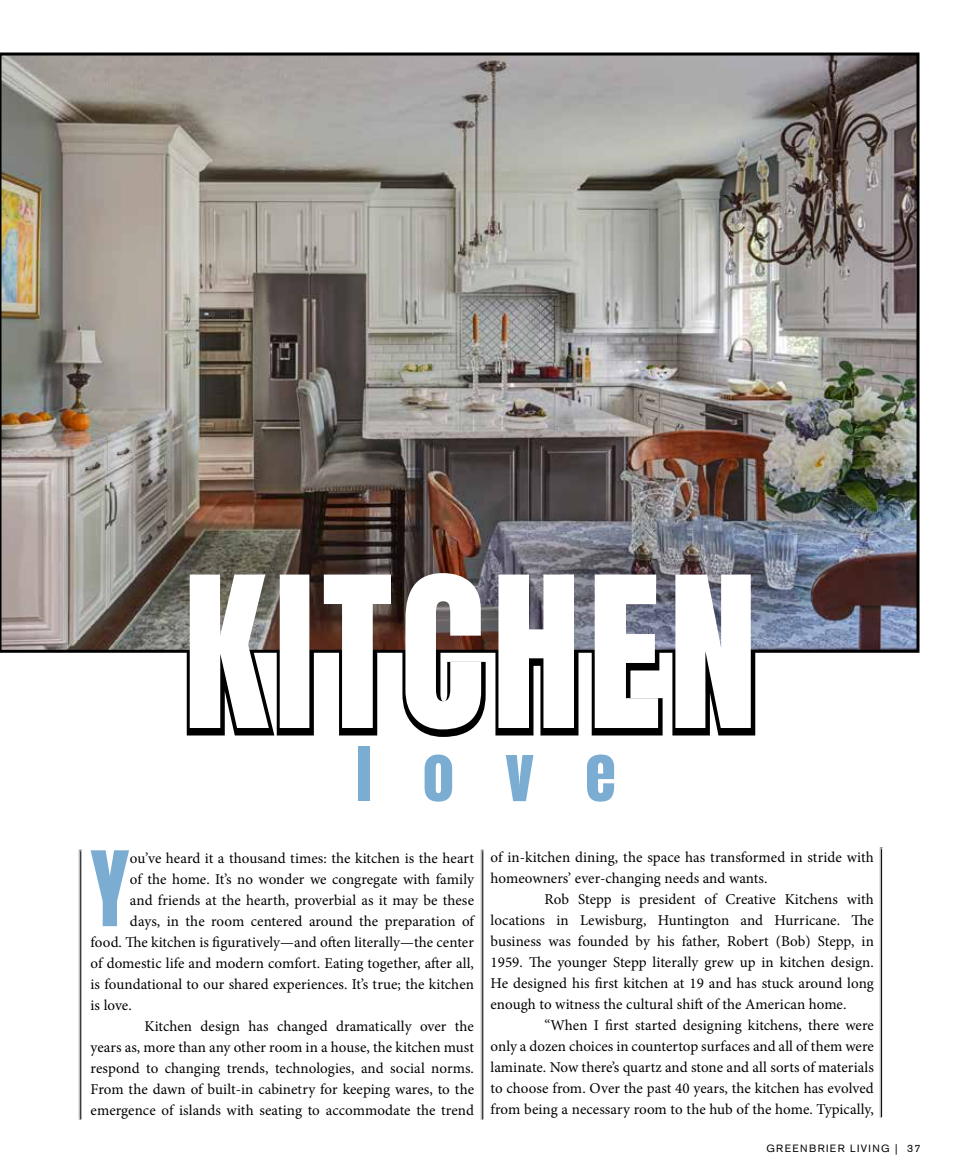
<style>
.page{position:relative;width:972px;height:1175px;background:#fff}
.page>*{position:absolute;margin:0;border:0;box-sizing:border-box;transform-origin:0 0}
.t1{font:88.2px "Anton";color:#7badd3}
.t2{font:63px "Anton";color:#7badd3}
.t3{font:15px/21px "Minion Pro";color:#000;text-align:justify}
.t4{font:10.5px "Akzidenz Grotesk BE";letter-spacing:.135em;color:#000}
</style>
<div class="page">
<svg style="left:183px;top:652px;width:576px;height:85px"></svg>
<img style="left:0;top:52px;width:920px;height:600px">
<svg style="left:190px;top:573px;width:561px;height:156px"></svg>
<div style="left:78px;top:849px;width:5px;height:271px;background:#000;opacity:.75"></div>
<hr style="left:81px;top:851px;width:1px;height:268px;background:#000">
<div style="left:480px;top:849px;width:5px;height:271px;background:#000;opacity:.75"></div>
<hr style="left:483px;top:851px;width:1px;height:268px;background:#000">
<div style="left:879px;top:847px;width:5px;height:271px;background:#000;opacity:.75"></div>
<hr style="left:881px;top:849px;width:1px;height:268px;background:#000">
<h2 class="t2" style="left:356px;top:742px;width:261px">love</h2>
<h1 class="t1" style="left:90px;top:844px;width:41px">Y</h1>
<p class="t3" style="left:130px;top:848px;width:345px">ou’ve heard it a thousand times: the kitchen is the heart</p>
<p class="t3" style="left:130px;top:869px;width:346px">of the home. It’s no wonder we congregate with family</p>
<p class="t3" style="left:130px;top:890px;width:346px">and friends at the hearth, proverbial as it may be these</p>
<p class="t3" style="left:130px;top:911px;width:346px">days, in the room centered around the preparation of</p>
<p class="t3" style="left:91px;top:932px;width:385px">food. The kitchen is figuratively—and often literally—the center</p>
<p class="t3" style="left:91px;top:953px;width:385px">of domestic life and modern comfort. Eating together, after all,</p>
<p class="t3" style="left:91px;top:974px;width:385px">is foundational to our shared experiences. It’s true; the kitchen</p>
<p class="t3" style="left:91px;top:995px;width:43px">is love.</p>
<p class="t3" style="left:145px;top:1016px;width:331px">Kitchen design has changed dramatically over the</p>
<p class="t3" style="left:91px;top:1037px;width:385px">years as, more than any other room in a house, the kitchen must</p>
<p class="t3" style="left:91px;top:1058px;width:385px">respond to changing trends, technologies, and social norms.</p>
<p class="t3" style="left:91px;top:1079px;width:385px">From the dawn of built-in cabinetry for keeping wares, to the</p>
<p class="t3" style="left:91px;top:1100px;width:385px">emergence of islands with seating to accommodate the trend</p>
<p class="t3" style="left:490px;top:847px;width:385px">of in-kitchen dining, the space has transformed in stride with homeowners’ ever-changing needs and wants.</p>
<p class="t3" style="left:490px;top:889px;width:385px;text-indent:54px">Rob Stepp is president of Creative Kitchens with locations in Lewisburg, Huntington and Hurricane. The business was founded by his father, Robert (Bob) Stepp, in 1959. The younger Stepp literally grew up in kitchen design.<br>He designed his first kitchen at 19 and has stuck around long enough to witness the cultural shift of the American home.</p>
<p class="t3" style="left:490px;top:1015px;width:385px;text-indent:54px">“When I first started designing kitchens, there were only a dozen choices in countertop surfaces and all of them were laminate. Now there’s quartz and stone and all sorts of materials to choose from. Over the past 40 years, the kitchen has evolved from being a necessary room to the hub of the home. Typically,</p>
<p class="t4" style="left:766px;top:1142px;width:156px">GREENBRIER LIVING | 37</p>
</div>
